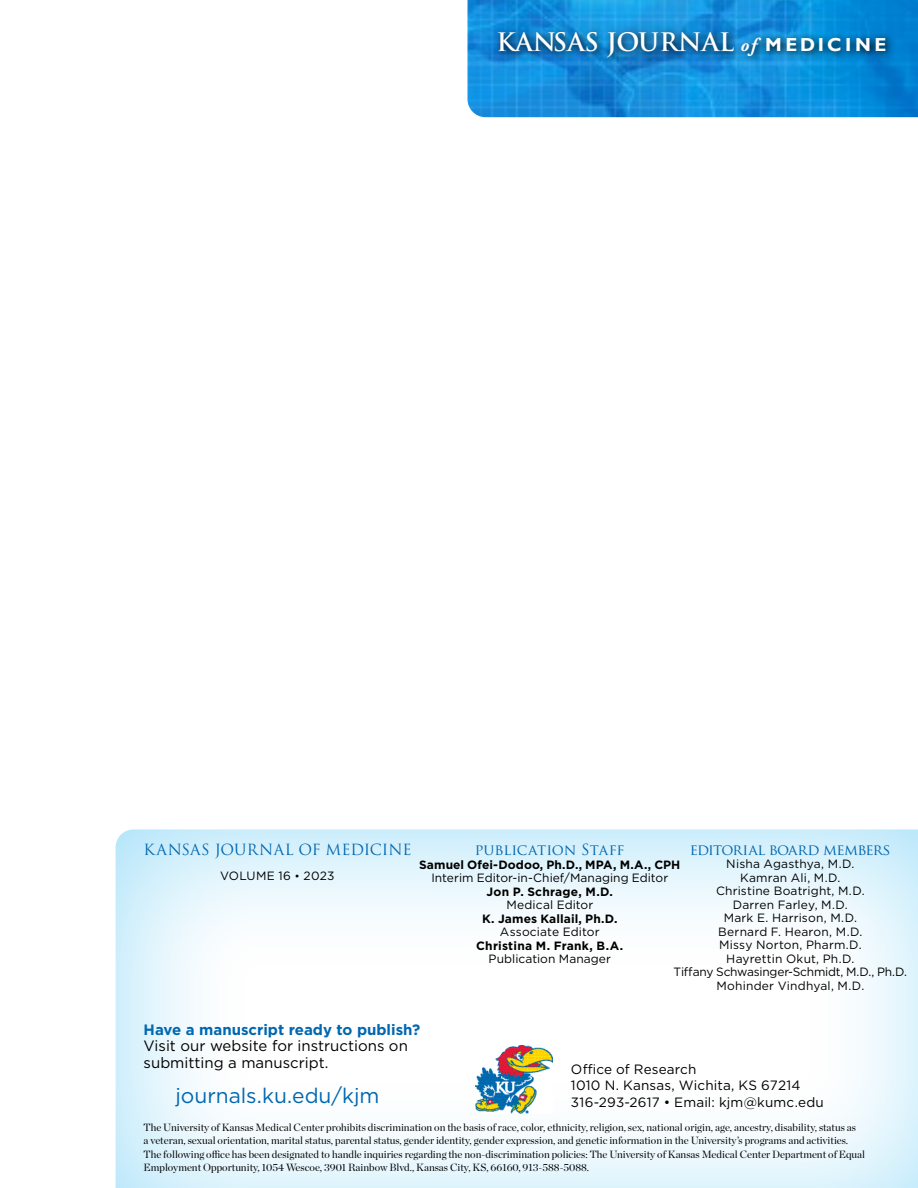
<style>
.page{position:relative;width:918px;height:1188px;background:#fff}
.page>*{position:absolute;margin:0;border:0;box-sizing:border-box;transform-origin:0 0}
.t1{font:700 24.9px "Trajan Pro";color:#fff}
.t2{font:21px "Gotham";letter-spacing:-.005em;color:#0067b1}
.t3{font:15px/16.5px "Gotham";color:#000}
.t4{font:15px "Trajan Pro";letter-spacing:-.01em;color:#0067b1}
.t5{font:700 15px "Gotham";color:#0067b1}
.t6{font:15px "Trajan Pro";letter-spacing:-.05em;color:#0067b1}
.t7{font:13.5px/16.5px "Gotham";letter-spacing:.01em;color:#000}
.t8{font:12px/13.5px "Gotham";letter-spacing:.01em;color:#000;text-align:center}
.t9{font:700 12px "Gotham";letter-spacing:.005em;color:#000}
.t10{font:10.5px/13.5px "Chronicle Display";color:#000}
.s1{font-family:"Adobe Garamond Pro";font-style:italic;font-size:18.75px}
.s2{font-family:"Gill Sans";font-size:18.75px}
.s3{font-family:"Chronicle Display";font-weight:300}
</style>
<div class="page">
<div style="left:101px;top:820px;width:817px;height:368px;background:#81d4f7;opacity:.75"></div>
<img style="left:468px;top:0;width:450px;height:117px">
<svg style="left:494px;top:25px;width:402px;height:41px;background:#107abd"></svg>
<img style="left:476px;top:1045px;width:76px;height:68px">
<h1 class="t1" style="left:497px;top:27px;width:391px">KANSAS JOURNAL <span class="s1">of</span> <span class="s2">M EDIC I N E</span></h1>
<h3 class="t4" style="left:143px;top:840px;width:270px">KANSAS JOURNAL OF MEDICINE</h3>
<p class="t8" style="left:220px;top:869px;width:116px">VOLUME 16 <span class="s3">•</span> 2023</p>
<h3 class="t4" style="left:475px;top:840px;width:151px">publication Staff</h3>
<p class="t9" style="left:419px;top:856px;width:263px">Samuel Ofei-Dodoo, Ph.D., MPA, M.A., CPH</p>
<p class="t8" style="left:431px;top:871px;width:238px">Interim Editor-in-Chief/Managing Editor</p>
<p class="t9" style="left:487px;top:883px;width:128px">Jon P. Schrage, M.D.</p>
<p class="t8" style="left:506px;top:898px;width:88px">Medical Editor</p>
<p class="t9" style="left:482px;top:910px;width:137px">K. James Kallail, Ph.D.</p>
<p class="t8" style="left:500px;top:925px;width:101px">Associate Editor</p>
<p class="t9" style="left:476px;top:937px;width:148px">Christina M. Frank, B.A.</p>
<p class="t8" style="left:489px;top:952px;width:124px">Publication Manager</p>
<h3 class="t6" style="left:690px;top:840px;width:202px">editorial board members</h3>
<p class="t8" style="left:674px;top:857px;width:235px">Nisha Agasthya, M.D.<br>Kamran Ali, M.D.<br>Christine Boatright, M.D.<br>Darren Farley, M.D.<br>Mark E. Harrison, M.D.<br>Bernard F. Hearon, M.D.<br>Missy Norton, Pharm.D.<br>Hayrettin Okut, Ph.D.<br>Tiffany Schwasinger-Schmidt, M.D., Ph.D.<br>Mohinder Vindhyal, M.D.</p>
<h3 class="t5" style="left:144px;top:1020px;width:278px">Have a manuscript ready to publish?</h3>
<h3 class="t3" style="left:144px;top:1037px;width:266px">Visit our website for instructions on submitting a manuscript.</h3>
<h2 class="t2" style="left:176px;top:1083px;width:205px">journals.ku.edu/kjm</h2>
<p class="t7" style="left:571px;top:1061px;width:254px">Office of Research<br>1010 N. Kansas, Wichita, KS 67214<br>316-293-2617 • Email: kjm@kumc.edu</p>
<p class="t10" style="left:144px;top:1119px;width:723px">The University of Kansas Medical Center prohibits discrimination on the basis of race, color, ethnicity, religion, sex, national origin, age, ancestry, disability, status as<br>a veteran, sexual orientation, marital status, parental status, gender identity, gender expression, and genetic information in the University’s programs and activities.<br>The following office has been designated to handle inquiries regarding the non-discrimination policies: The University of Kansas Medical Center Department of Equal Employment Opportunity, 1054 Wescoe, 3901 Rainbow Blvd., Kansas City, KS, 66160, 913-588-5088.</p>
</div>
